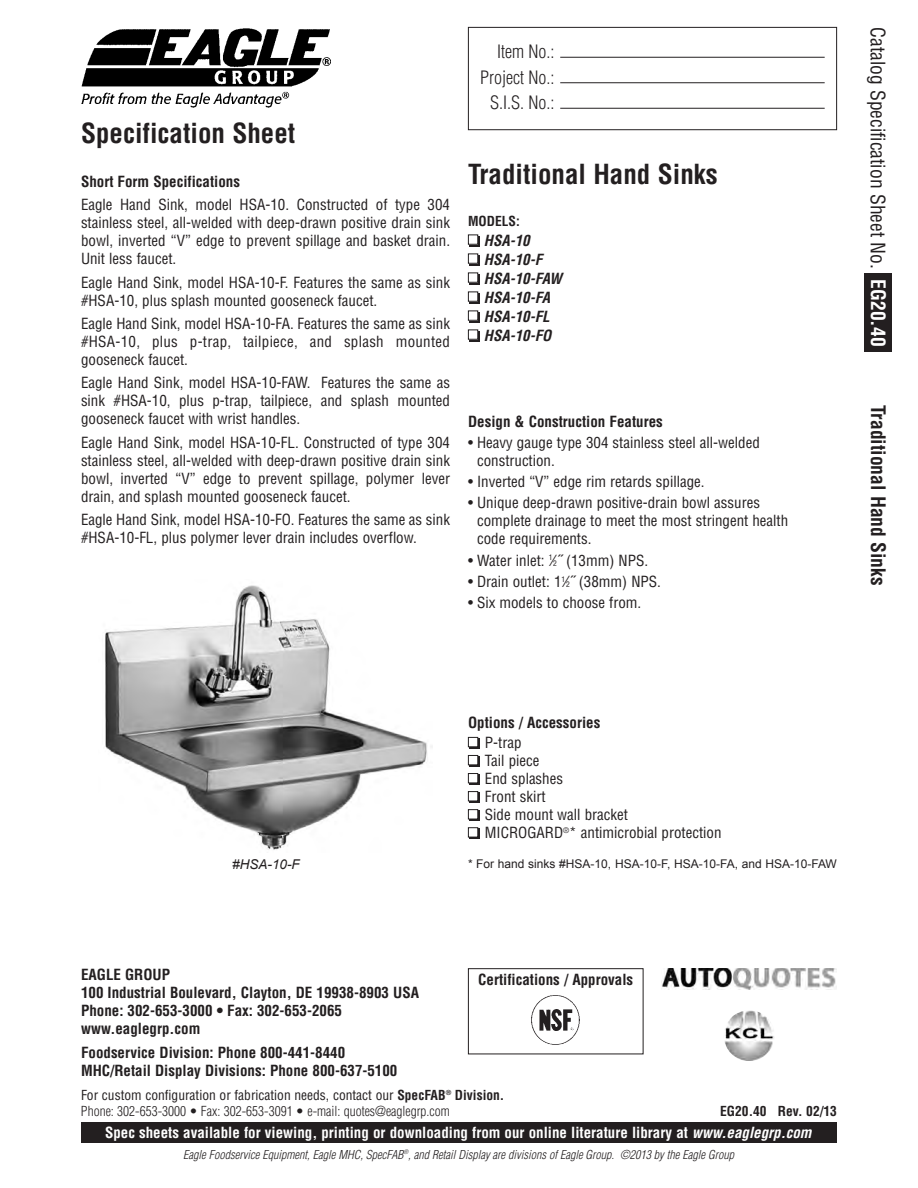
<style>
.page{position:relative;width:918px;height:1188px;background:#fff}
.page>*{position:absolute;margin:0;border:0;box-sizing:border-box;transform-origin:0 0}
.t1{font:700 condensed 27px "Helvetica";color:#231f20}
.t2{font:condensed 19.5px "Helvetica";color:#231f20}
.t3{font:700 condensed 19.5px "Helvetica";color:#231f20}
.t4{font:300 condensed 18px/25.5px "Helvetica";color:#231f20;text-align:right}
.t5{font:condensed 15px/18px "Helvetica";color:#231f20}
.t6{font:700 condensed 15px/18px "Helvetica";color:#231f20}
.t7{font:700 condensed 15px "Helvetica";color:#fff}
.t8{font:italic 700 condensed 15px/19px "Helvetica";color:#231f20}
.t9{font:300 condensed 13.5px/16.2px "Helvetica";color:#231f20}
.t10{font:700 condensed 13.5px "Helvetica";color:#231f20}
.t11{font:italic 13.5px "Arial";color:#231f20}
.t12{font:italic 300 condensed 12px "Helvetica";color:#231f20}
.t13{font:12px "Arial";color:#231f20}
.s1{font-size:7.5px}
.s2{font-weight:700;color:#fff}
.s3{font-weight:400}
.s4{font-weight:700}
.s5{font-style:italic}
</style>
<div class="page">
<img style="left:105px;top:585px;width:327px;height:265px">
<div style="left:864px;top:274px;width:28px;height:78px;background:#231f20"></div>
<div style="left:468px;top:27px;width:369px;height:103px;border:1px solid #231f20"></div>
<hr style="left:560px;top:82px;width:265px;height:1px;background:#231f20">
<hr style="left:560px;top:57px;width:265px;height:1px;background:#231f20">
<hr style="left:560px;top:108px;width:265px;height:1px;background:#231f20">
<div style="left:81px;top:1122px;width:756px;height:21px;background:#231f20"></div>
<div style="left:470px;top:236px;width:10px;height:10px;background:#231f20"></div>
<div style="left:468px;top:235px;width:10px;height:9px;background:#fff"></div>
<div style="left:468px;top:235px;width:10px;height:10px;border:1px solid #231f20"></div>
<div style="left:470px;top:255px;width:10px;height:10px;background:#231f20"></div>
<div style="left:468px;top:254px;width:10px;height:9px;background:#fff"></div>
<div style="left:468px;top:254px;width:10px;height:10px;border:1px solid #231f20"></div>
<div style="left:470px;top:274px;width:10px;height:10px;background:#231f20"></div>
<div style="left:468px;top:273px;width:10px;height:9px;background:#fff"></div>
<div style="left:468px;top:273px;width:10px;height:10px;border:1px solid #231f20"></div>
<div style="left:470px;top:293px;width:10px;height:10px;background:#231f20"></div>
<div style="left:468px;top:292px;width:10px;height:9px;background:#fff"></div>
<div style="left:468px;top:292px;width:10px;height:10px;border:1px solid #231f20"></div>
<div style="left:470px;top:312px;width:10px;height:10px;background:#231f20"></div>
<div style="left:468px;top:311px;width:10px;height:9px;background:#fff"></div>
<div style="left:468px;top:311px;width:10px;height:10px;border:1px solid #231f20"></div>
<div style="left:470px;top:331px;width:10px;height:10px;background:#231f20"></div>
<div style="left:468px;top:330px;width:10px;height:9px;background:#fff"></div>
<div style="left:468px;top:330px;width:10px;height:10px;border:1px solid #231f20"></div>
<div style="left:470px;top:739px;width:10px;height:10px;background:#231f20"></div>
<div style="left:468px;top:737px;width:10px;height:10px;background:#fff"></div>
<div style="left:468px;top:737px;width:10px;height:10px;border:1px solid #231f20"></div>
<div style="left:470px;top:757px;width:10px;height:10px;background:#231f20"></div>
<div style="left:468px;top:755px;width:10px;height:10px;background:#fff"></div>
<div style="left:468px;top:755px;width:10px;height:10px;border:1px solid #231f20"></div>
<div style="left:470px;top:775px;width:10px;height:10px;background:#231f20"></div>
<div style="left:468px;top:774px;width:10px;height:9px;background:#fff"></div>
<div style="left:468px;top:773px;width:10px;height:10px;border:1px solid #231f20"></div>
<div style="left:470px;top:793px;width:10px;height:10px;background:#231f20"></div>
<div style="left:468px;top:792px;width:10px;height:9px;background:#fff"></div>
<div style="left:468px;top:791px;width:10px;height:10px;border:1px solid #231f20"></div>
<div style="left:470px;top:811px;width:10px;height:10px;background:#231f20"></div>
<div style="left:468px;top:810px;width:10px;height:9px;background:#fff"></div>
<div style="left:468px;top:809px;width:10px;height:10px;border:1px solid #231f20"></div>
<div style="left:470px;top:829px;width:10px;height:10px;background:#231f20"></div>
<div style="left:468px;top:828px;width:10px;height:9px;background:#fff"></div>
<div style="left:468px;top:827px;width:10px;height:10px;border:1px solid #231f20"></div>
<svg style="left:724px;top:1010px;width:51px;height:51px"></svg>
<img style="left:724px;top:1011px;width:51px;height:49px;border-radius:50%">
<img style="left:662px;top:968px;width:175px;height:22px">
<div style="left:468px;top:968px;width:175px;height:86px;border:1px solid #231f20"></div>
<img style="left:531px;top:994px;width:50px;height:51px;border-radius:50%">
<img style="left:81px;top:28px;width:250px;height:79px">
<h1 class="t1" style="left:81px;top:117px;width:216px">Specification Sheet</h1>
<p class="t6" style="left:81px;top:172px;width:161px">Short Form Specifications</p>
<p class="t5" style="left:81px;top:195px;width:371px;text-align:justify">Eagle Hand Sink, model HSA-10. Constructed of type 304 stainless steel, all-welded with deep-drawn positive drain sink bowl, inverted “V” edge to prevent spillage and basket drain.<br>Unit less faucet.</p>
<p class="t5" style="left:81px;top:273px;width:371px">Eagle Hand Sink, model HSA-10-F. Features the same as sink #HSA-10, plus splash mounted gooseneck faucet.</p>
<p class="t5" style="left:81px;top:314px;width:371px;text-align:justify">Eagle Hand Sink, model HSA-10-FA. Features the same as sink #HSA-10, plus p-trap, tailpiece, and splash mounted gooseneck faucet.</p>
<p class="t5" style="left:81px;top:374px;width:371px;text-align:justify">Eagle Hand Sink, model HSA-10-FAW. Features the same as sink #HSA-10, plus p-trap, tailpiece, and splash mounted gooseneck faucet with wrist handles.</p>
<p class="t5" style="left:81px;top:433px;width:371px;text-align:justify">Eagle Hand Sink, model HSA-10-FL. Constructed of type 304 stainless steel, all-welded with deep-drawn positive drain sink bowl, inverted “V” edge to prevent spillage, polymer lever drain, and splash mounted gooseneck faucet.</p>
<p class="t5" style="left:81px;top:510px;width:371px">Eagle Hand Sink, model HSA-10-FO. Features the same as sink #HSA-10-FL, plus polymer lever drain includes overflow.</p>
<p class="t4" style="left:480px;top:39px;width:76px">Item No.:<br>Project No.:<br>S.I.S. No.:</p>
<h1 class="t1" style="left:468px;top:158px;width:251px">Traditional Hand Sinks</h1>
<p class="t10" style="left:468px;top:213px;width:53px">MODELS:</p>
<p class="t8" style="left:484px;top:231px;width:80px">HSA-10<br>HSA-10-F<br>HSA-10-FAW<br>HSA-10-FA<br>HSA-10-FL<br>HSA-10-FO</p>
<p class="t6" style="left:468px;top:412px;width:196px">Design &amp; Construction Features</p>
<p class="t5" style="left:477px;top:433px;width:284px;text-indent:-9px">• Heavy gauge type 304 stainless steel all-welded construction.</p>
<p class="t5" style="left:468px;top:472px;width:238px">• Inverted “V” edge rim retards spillage.</p>
<p class="t5" style="left:477px;top:494px;width:313px;text-indent:-9px">• Unique deep-drawn positive-drain bowl assures complete drainage to meet the most stringent health code requirements.</p>
<p class="t5" style="left:468px;top:551px;width:182px">• Water inlet: <sup>1</sup>⁄<span class="s1">2</span>˝ (13mm) NPS.</p>
<p class="t5" style="left:468px;top:572px;width:194px">• Drain outlet: 1<sup>1</sup>⁄<span class="s1">2</span>˝ (38mm) NPS.</p>
<p class="t5" style="left:468px;top:593px;width:175px">• Six models to choose from.</p>
<h2 class="t2" style="left:890px;top:27px;width:321px;rotate:90deg">Catalog Specification Sheet No. <span class="s2">EG20.40</span></h2>
<h2 class="t3" style="left:890px;top:405px;width:182px;rotate:90deg">Traditional Hand Sinks</h2>
<p class="t11" style="left:232px;top:855px;width:69px">#HSA-10-F</p>
<p class="t6" style="left:81px;top:965px;width:340px">EAGLE GROUP<br>100 Industrial Boulevard, Clayton, DE 19938-8903 USA<br>Phone: 302-653-3000 • Fax: 302-653-2065 www.eaglegrp.com</p>
<p class="t6" style="left:81px;top:1044px;width:318px">Foodservice Division: Phone 800-441-8440<br>MHC/Retail Display Divisions: Phone 800-637-5100</p>
<p class="t6" style="left:468px;top:713px;width:134px">Options / Accessories</p>
<p class="t5" style="left:485px;top:734px;width:238px">P-trap<br>Tail piece<br>End splashes<br>Front skirt<br>Side mount wall bracket<br>MICROGARD<sup>®</sup>* antimicrobial protection</p>
<p class="t13" style="left:468px;top:856px;width:370px">* For hand sinks #HSA-10, HSA-10-F, HSA-10-FA, and HSA-10-FAW</p>
<p class="t6" style="left:478px;top:970px;width:156px">Certifications / Approvals</p>
<p class="t9" style="left:81px;top:1087px;width:425px"><span class="s3">For custom configuration or fabrication needs, contact our</span> <span class="s4">SpecFAB</span><sup>®</sup> <span class="s4">Division.<br></span>Phone: 302-653-3000 • Fax: 302-653-3091 • e-mail: quotes@eaglegrp.com</p>
<p class="t10" style="left:720px;top:1103px;width:118px">EG20.40 Rev. 02/13</p>
<p class="t7" style="left:105px;top:1123px;width:708px">Spec sheets available for viewing, printing or downloading from our online literature library at <span class="s5">www.eaglegrp.com</span></p>
<p class="t12" style="left:183px;top:1147px;width:552px">Eagle Foodservice Equipment, Eagle MHC, SpecFAB<sup>®</sup>, and Retail Display are divisions of Eagle Group. ©2013 by the Eagle Group</p>
</div>
